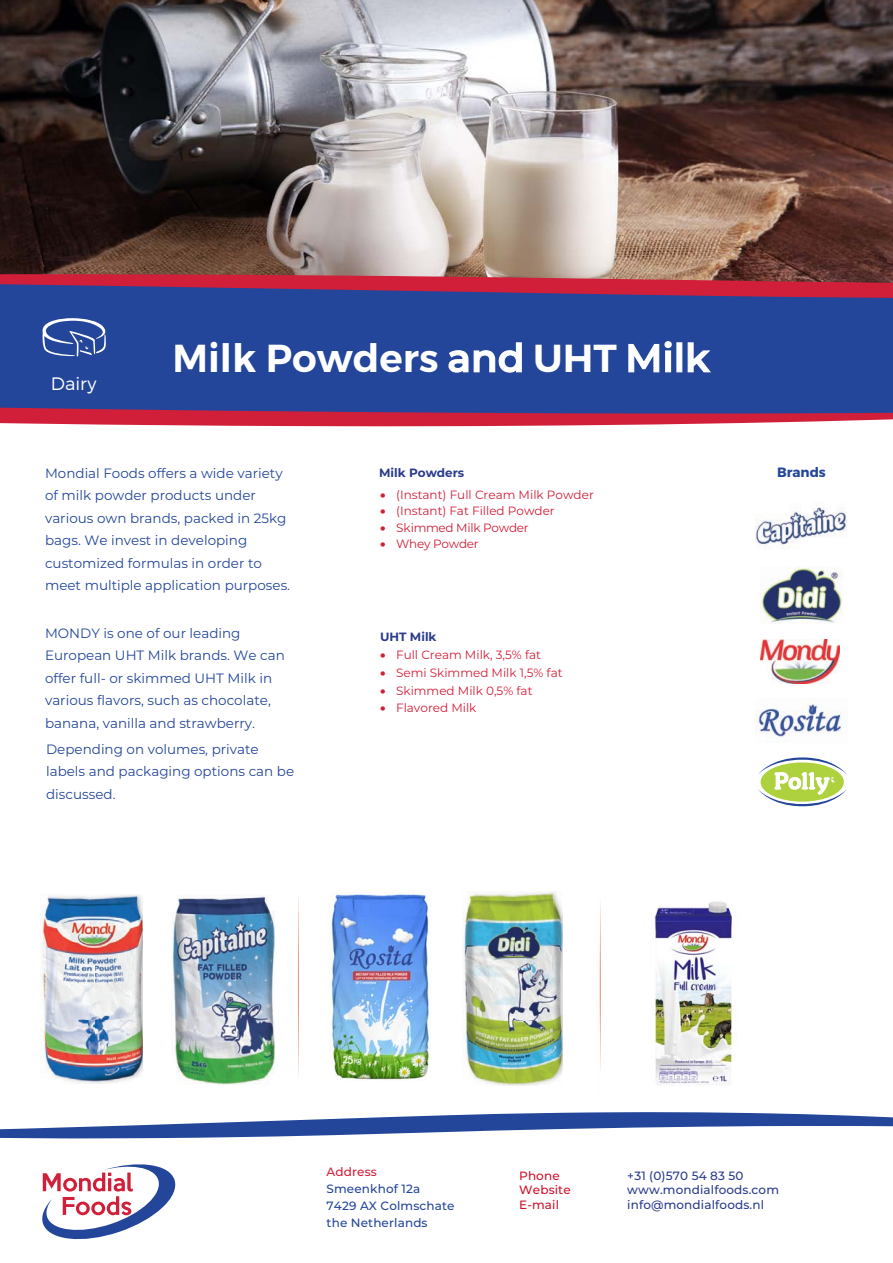
<style>
.page{position:relative;width:893px;height:1263px;background:#fff}
.page>*{position:absolute;margin:0;border:0;box-sizing:border-box;transform-origin:0 0}
.t1{font:600 39px "Montserrat";color:#fff}
.t2{font:300 18px "Montserrat";color:#fff}
.t3{font:13.5px/22.5px "Montserrat";color:#23469a}
.t4{font:700 13.5px "Montserrat";color:#23469a}
.t5{font:12px "Montserrat";color:#d31e39}
.t6{font:500 12px "Montserrat";letter-spacing:.01em;color:#2b3b8d}
.t7{font:12px "Montserrat";color:#d11e39}
.t8{font:500 12px/17px "Montserrat";letter-spacing:.01em;color:#23469a}
.t9{font:12px "Montserrat";letter-spacing:-.02em;color:#d11e39}
.t10{font:500 12px "Montserrat";letter-spacing:.01em;color:#ce122d}
.t11{font:700 12px "Montserrat";color:#2b3b8d}
.t12{font:500 12px "Montserrat";letter-spacing:.01em;color:#d11e39}
</style>
<div class="page">
<img style="left:0;top:0;width:893px;height:274px">
<svg style="left:0;top:1112px;width:893px;height:26px"></svg>
<div style="left:0;top:299px;width:893px;height:30px;background:#23469a"></div>
<svg style="left:0;top:274px;width:893px;height:25px;background:#92345b"></svg>
<div style="left:0;top:329px;width:893px;height:73px;background:#23469a"></div>
<svg style="left:0;top:402px;width:893px;height:24px;background:#8c3c6d"></svg>
<img style="left:463px;top:892px;width:100px;height:194px">
<img style="left:172px;top:895px;width:103px;height:190px">
<svg style="left:42px;top:318px;width:64px;height:38px;background:#526eaf"></svg>
<svg style="left:599px;top:943px;width:1px;height:85px"></svg>
<img style="left:761px;top:639px;width:79px;height:44px">
<svg style="left:758px;top:757px;width:89px;height:49px"></svg>
<img style="left:755px;top:503px;width:92px;height:46px">
<svg style="left:42px;top:1164px;width:134px;height:76px"></svg>
<img style="left:756px;top:704px;width:91px;height:34px">
<img style="left:761px;top:568px;width:82px;height:55px">
<img style="left:41px;top:894px;width:102px;height:190px">
<img style="left:329px;top:892px;width:101px;height:189px">
<img style="left:654px;top:901px;width:79px;height:184px">
<h2 class="t2" style="left:51px;top:373px;width:47px">Dairy</h2>
<h1 class="t1" style="left:173px;top:334px;width:539px">Milk Powders and UHT Milk</h1>
<p class="t3" style="left:45px;top:461px;width:239px">Mondial Foods offers a wide variety</p>
<p class="t4" style="left:777px;top:464px;width:50px">Brands</p>
<p class="t3" style="left:45px;top:484px;width:243px">of milk powder products under various own brands, packed in 25kg bags. We invest in developing customized formulas in order to</p>
<p class="t3" style="left:45px;top:573px;width:247px">meet multiple application purposes.</p>
<p class="t3" style="left:45px;top:621px;width:241px">MONDY is one of our leading<br>European UHT Milk brands. We can offer full- or skimmed UHT Milk in various flavors, such as chocolate, banana, vanilla and strawberry.</p>
<p class="t3" style="left:46px;top:738px;width:250px;line-height:21.8px">Depending on volumes, private labels and packaging options can be</p>
<p class="t3" style="left:46px;top:782px;width:71px">discussed.</p>
<p class="t11" style="left:379px;top:464px;width:87px">Milk Powders</p>
<p class="t7" style="left:380px;top:486px;width:215px">• (Instant) Full Cream Milk Powder</p>
<p class="t7" style="left:380px;top:502px;width:176px">• (Instant) Fat Filled Powder</p>
<p class="t9" style="left:380px;top:520px;width:150px">• Skimmed Milk Powder</p>
<p class="t9" style="left:380px;top:535px;width:100px">• Whey Powder</p>
<p class="t11" style="left:380px;top:628px;width:58px">UHT Milk</p>
<p class="t5" style="left:380px;top:647px;width:162px">• Full Cream Milk, 3,5% fat</p>
<p class="t5" style="left:380px;top:664px;width:184px">• Semi Skimmed Milk 1,5% fat</p>
<p class="t5" style="left:380px;top:682px;width:154px">• Skimmed Milk 0,5% fat</p>
<p class="t5" style="left:380px;top:700px;width:98px">• Flavored Milk</p>
<p class="t12" style="left:327px;top:1163px;width:52px">Address</p>
<p class="t8" style="left:327px;top:1180px;width:130px">Smeenkhof 12a<br>7429 AX Colmschate the Netherlands</p>
<p class="t10" style="left:519px;top:1168px;width:42px">Phone</p>
<p class="t6" style="left:627px;top:1168px;width:118px">+31 (0)570 54 83 50</p>
<p class="t10" style="left:519px;top:1182px;width:53px">Website</p>
<p class="t6" style="left:627px;top:1182px;width:153px">www.mondialfoods.com</p>
<p class="t10" style="left:519px;top:1196px;width:41px">E-mail</p>
<p class="t6" style="left:627px;top:1196px;width:138px">info@mondialfoods.nl</p>
</div>
